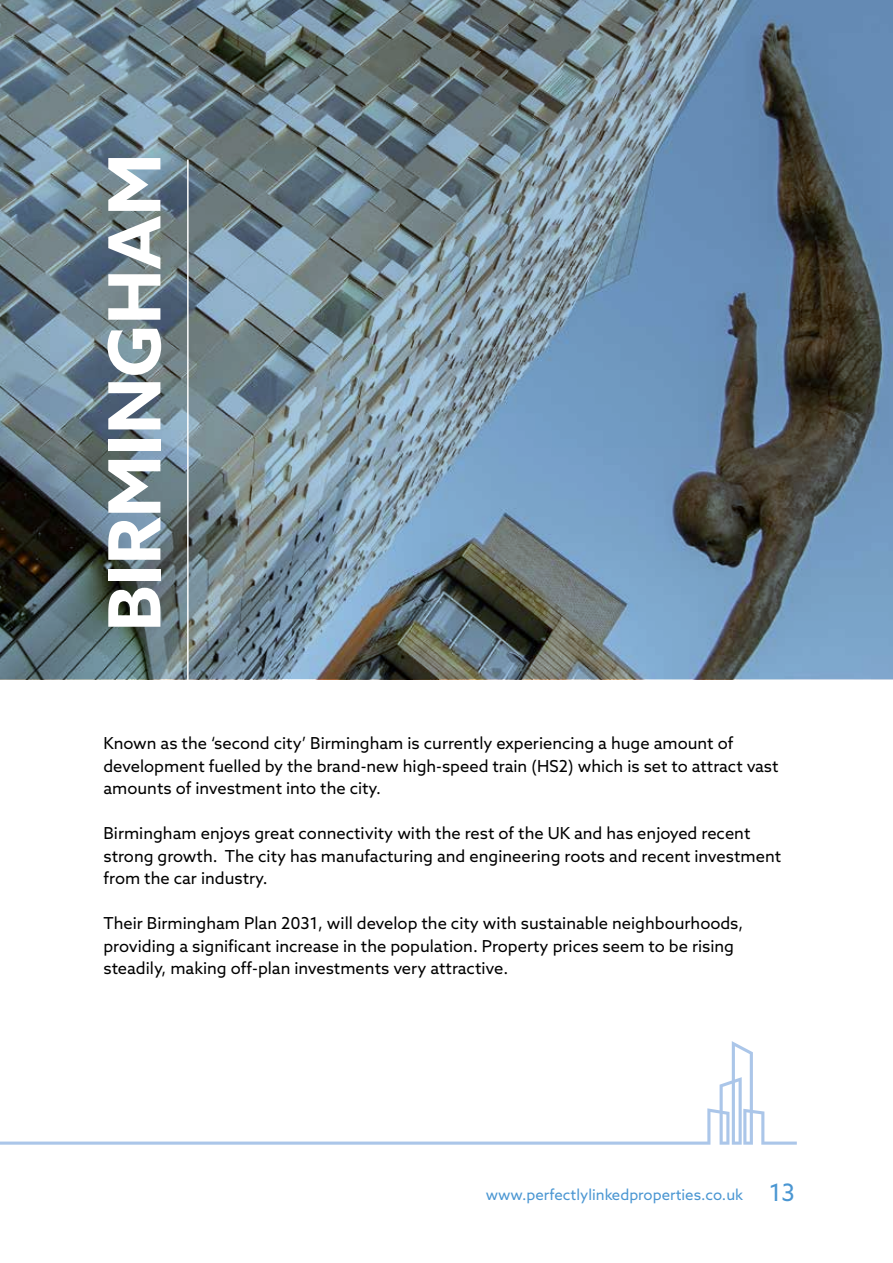
<style>
.page{position:relative;width:893px;height:1263px;background:#fff}
.page>*{position:absolute;margin:0;border:0;box-sizing:border-box;transform-origin:0 0}
.t1{font:700 72px "Azo Sans";color:#fff}
.t2{font:24px "Azo Sans";color:#4a96d2}
.t3{font:16.5px/22.5px "Azo Sans";color:#000}
.t4{font:15px "Azo Sans";color:#4a96d2}
</style>
<div class="page">
<img style="left:0;top:0;width:893px;height:679px">
<svg style="left:0;top:1041px;width:797px;height:104px"></svg>
<hr style="left:187px;top:159px;width:2px;height:551px;background:#fff">
<h1 class="t1" style="left:87px;top:631px;width:480px;rotate:-90deg">BIRMINGHAM</h1>
<p class="t3" style="left:103px;top:732px;width:677px">Known as the ‘second city’ Birmingham is currently experiencing a huge amount of development fuelled by the brand-new high-speed train (HS2) which is set to attract vast amounts of investment into the city.</p>
<p class="t3" style="left:103px;top:822px;width:679px">Birmingham enjoys great connectivity with the rest of the UK and has enjoyed recent strong growth. The city has manufacturing and engineering roots and recent investment from the car industry.</p>
<p class="t3" style="left:103px;top:912px;width:641px">Their Birmingham Plan 2031, will develop the city with sustainable neighbourhoods, providing a significant increase in the population. Property prices seem to be rising steadily, making off-plan investments very attractive.</p>
<p class="t4" style="left:486px;top:1185px;width:259px">www.perfectlylinkedproperties.co.uk</p>
<h2 class="t2" style="left:769px;top:1177px;width:27px">13</h2>
</div>
